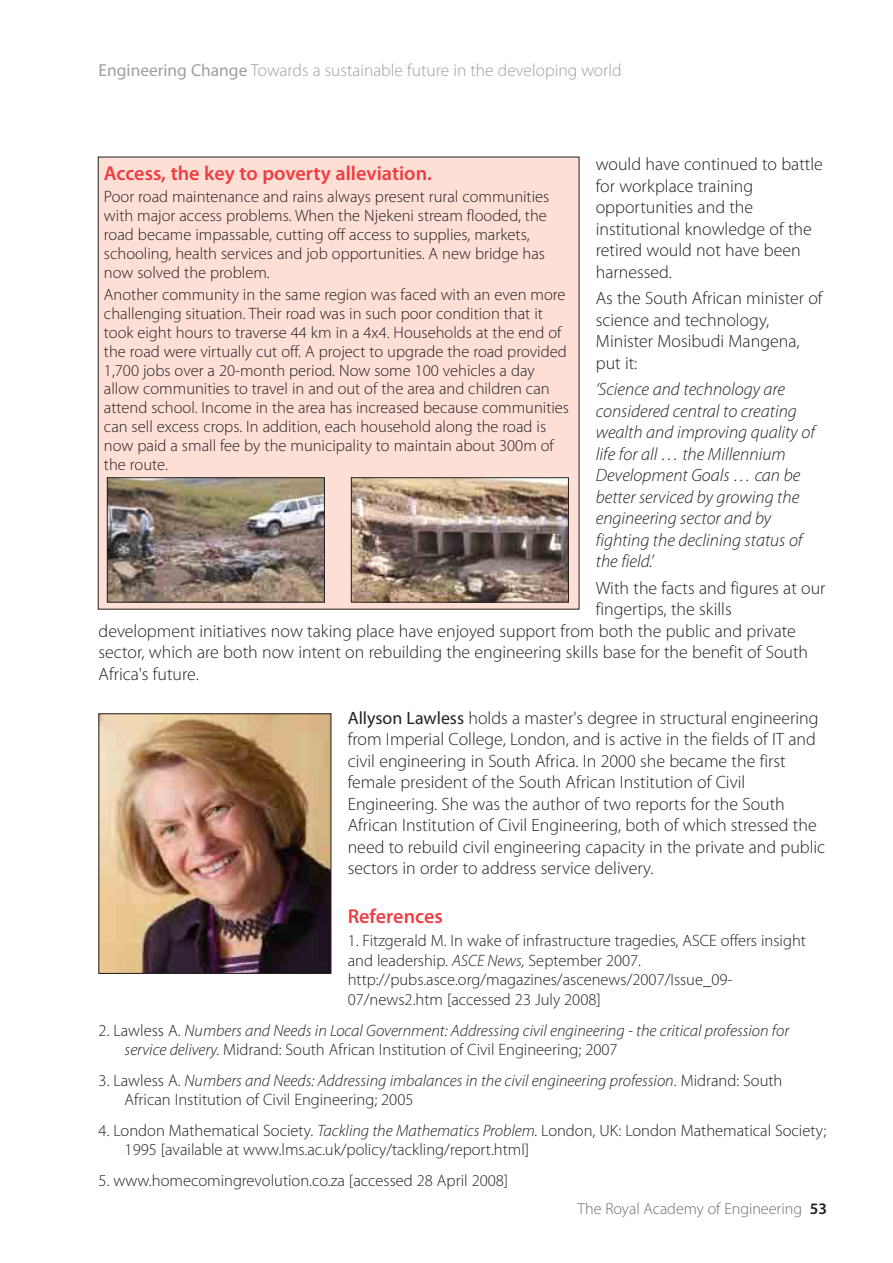
<style>
.page{position:relative;width:893px;height:1263px;background:#fff}
.page>*{position:absolute;margin:0;border:0;box-sizing:border-box;transform-origin:0 0}
.t1{font:600 20.25px "Myriad Pro";color:#ef3d42}
.t2{font:300 17.85px/21.5px "Myriad Pro";color:#231f20}
.t3{font:italic 300 17.85px/21.5px "Myriad Pro";color:#231f20}
.t4{font:300 17.4px "Myriad Pro";color:#9d9fa1}
.t5{font:300 16.5px/18.8px "Myriad Pro";color:#231f20}
.t6{font:italic 300 16.5px/19.8px "Myriad Pro";color:#231f20}
.t7{font:300 16.05px "Myriad Pro";color:#6c6e70}
.s1{font-weight:400}
.s2{font-style:italic}
.s3{font-style:normal}
.s4{font-weight:600;color:#231f20}
</style>
<div class="page">
<img style="left:101px;top:716px;width:228px;height:256px">
<div style="left:99px;top:714px;width:232px;height:260px;border:1px solid #231f20"></div>
<div style="left:98px;top:157px;width:481px;height:452px;background:#fddfd6"></div>
<img style="left:109px;top:480px;width:214px;height:120px">
<div style="left:107px;top:478px;width:218px;height:124px;border:1px solid #231f20"></div>
<img style="left:353px;top:480px;width:214px;height:120px">
<div style="left:351px;top:478px;width:218px;height:124px;border:1px solid #231f20"></div>
<p class="t4" style="left:99px;top:63px;width:524px"><span class="s1">Engineering Change</span> Towards a sustainable future in the developing world</p>
<p class="t2" style="left:596px;top:155px;width:229px">would have continued to battle for workplace training opportunities and the institutional knowledge of the retired would not have been harnessed.</p>
<p class="t2" style="left:596px;top:289px;width:228px">As the South African minister of science and technology,<br>Minister Mosibudi Mangena, put it:</p>
<p class="t3" style="left:596px;top:380px;width:221px">‘Science and technology are considered central to creating wealth and improving quality of life for all … the Millennium<br>Development Goals … can be better serviced by growing the engineering sector and by fighting the declining status of the field.’</p>
<p class="t2" style="left:596px;top:578px;width:231px">With the facts and figures at our</p>
<p class="t2" style="left:596px;top:600px;width:137px">fingertips, the skills</p>
<p class="t2" style="left:99px;top:621px;width:699px">development initiatives now taking place have enjoyed support from both the public and private</p>
<p class="t2" style="left:99px;top:643px;width:711px">sector, which are both now intent on rebuilding the engineering skills base for the benefit of South</p>
<p class="t2" style="left:99px;top:664px;width:102px">Africa's future.</p>
<p class="t2" style="left:348px;top:708px;width:479px"><span class="s1">Allyson Lawless</span> holds a master's degree in structural engineering from Imperial College, London, and is active in the fields of IT and civil engineering in South Africa. In 2000 she became the first female president of the South African Institution of Civil Engineering. She was the author of two reports for the South African Institution of Civil Engineering, both of which stressed the need to rebuild civil engineering capacity in the private and public sectors in order to address service delivery.</p>
<p class="t1" style="left:348px;top:908px;width:97px">References</p>
<p class="t5" style="left:348px;top:932px;width:460px;line-height:19.8px">1. Fitzgerald M. In wake of infrastructure tragedies, ASCE offers insight and leadership. <span class="s2">ASCE News,</span> September 2007. http://pubs.asce.org/magazines/ascenews/2007/Issue_09- 07/news2.htm [accessed 23 July 2008]</p>
<p class="t6" style="left:125px;top:1021px;width:666px;text-indent:-26px"><span class="s3">2. Lawless A.</span> Numbers and Needs in Local Government: Addressing civil engineering - the critical profession for service delivery. <span class="s3">Midrand: South African Institution of Civil Engineering; 2007</span></p>
<p class="t6" style="left:125px;top:1071px;width:659px;text-indent:-26px"><span class="s3">3. Lawless A.</span> Numbers and Needs: Addressing imbalances in the civil engineering profession<span class="s3">. Midrand: South<br>African Institution of Civil Engineering; 2005</span></p>
<p class="t5" style="left:125px;top:1121px;width:703px;line-height:19.8px;text-indent:-26px">4. London Mathematical Society. <span class="s2">Tackling the Mathematics Problem.</span> London, UK: London Mathematical Society;<br>1995 [available at www.lms.ac.uk/policy/tackling/report.html]</p>
<p class="t5" style="left:99px;top:1172px;width:411px">5. www.homecomingrevolution.co.za [accessed 28 April 2008]</p>
<p class="t1" style="left:104px;top:165px;width:329px">Access, the key to poverty alleviation.</p>
<p class="t5" style="left:104px;top:189px;width:447px">Poor road maintenance and rains always present rural communities with major access problems. When the Njekeni stream flooded, the road became impassable, cutting off access to supplies, markets, schooling, health services and job opportunities. A new bridge has now solved the problem.</p>
<p class="t5" style="left:104px;top:287px;width:467px">Another community in the same region was faced with an even more challenging situation. Their road was in such poor condition that it took eight hours to traverse 44 km in a 4x4. Households at the end of the road were virtually cut off. A project to upgrade the road provided 1,700 jobs over a 20-month period. Now some 100 vehicles a day allow communities to travel in and out of the area and children can attend school. Income in the area has increased because communities can sell excess crops. In addition, each household along the road is now paid a small fee by the municipality to maintain about 300m of the route.</p>
<p class="t7" style="left:578px;top:1203px;width:251px">The Royal Academy of Engineering <span class="s4">53</span></p>
</div>
